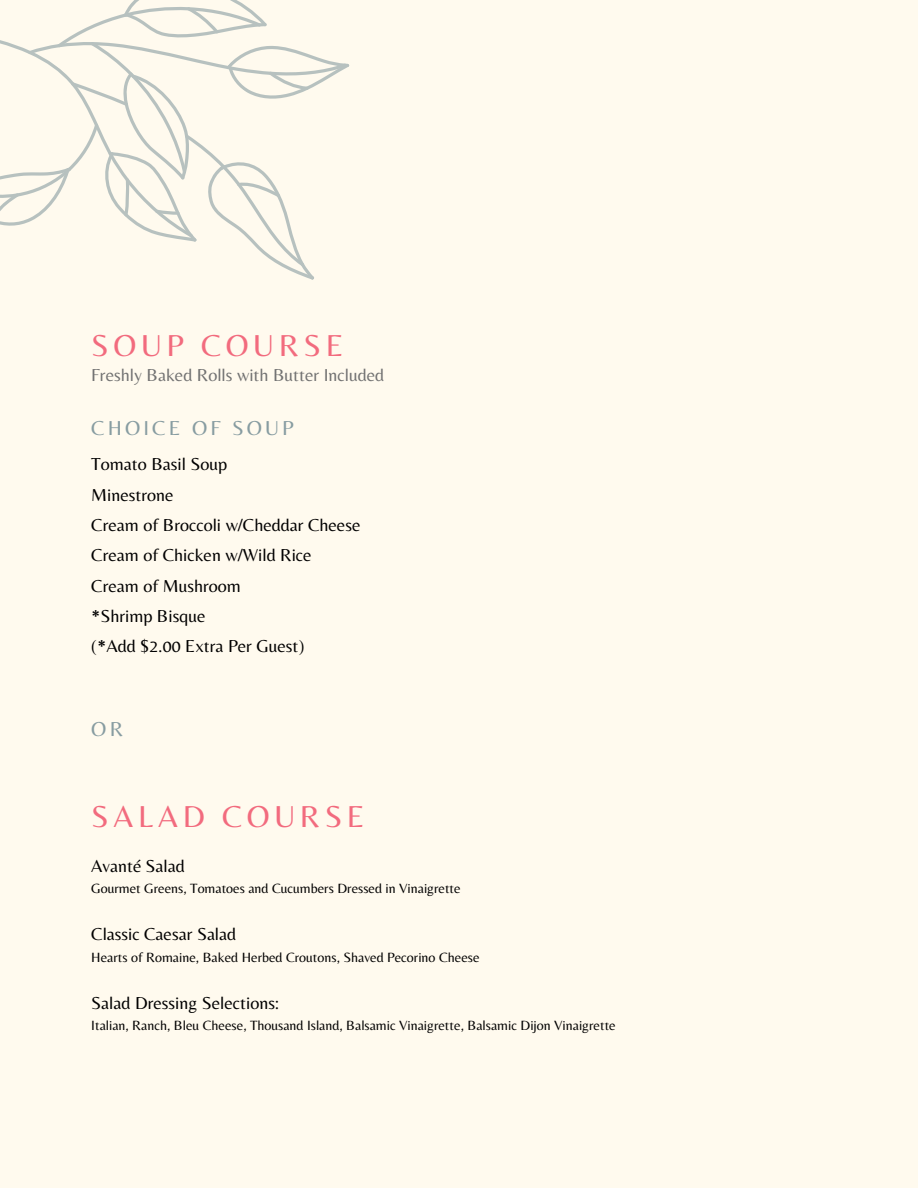
<style>
.page{position:relative;width:918px;height:1188px;background:#fffaee}
.page>*{position:absolute;margin:0;border:0;box-sizing:border-box;transform-origin:0 0}
.t1{font:31.5px "Belleza";letter-spacing:.15em;color:#f26b7e}
.t2{font:21px "Belleza";letter-spacing:.15em;color:#879ca1}
.t3{font:18px/30.3px "Belleza";color:#000}
.t4{font:18px "Belleza";color:#727272}
.t5{font:13.95px "Belleza";color:#000}
</style>
<div class="page">
<svg style="left:0;top:0;width:349px;height:280px"></svg>
<h1 class="t1" style="left:91px;top:327px;width:254px">SOUP COURSE</h1>
<p class="t4" style="left:91px;top:364px;width:294px">Freshly Baked Rolls with Butter Included</p>
<h2 class="t2" style="left:91px;top:416px;width:204px">CHOICE OF SOUP</h2>
<p class="t3" style="left:91px;top:449px;width:271px">Tomato Basil Soup<br>Minestrone<br>Cream of Broccoli w/Cheddar Cheese<br>Cream of Chicken w/Wild Rice<br>Cream of Mushroom<br>*Shrimp Bisque<br>(*Add $2.00 Extra Per Guest)</p>
<h2 class="t2" style="left:91px;top:717px;width:33px">OR</h2>
<h1 class="t1" style="left:91px;top:798px;width:275px">SALAD COURSE</h1>
<p class="t3" style="left:91px;top:850px;width:95px">Avanté Salad</p>
<p class="t5" style="left:91px;top:880px;width:371px">Gourmet Greens, Tomatoes and Cucumbers Dressed in Vinaigrette</p>
<p class="t3" style="left:91px;top:919px;width:146px">Classic Caesar Salad</p>
<p class="t5" style="left:91px;top:949px;width:390px">Hearts of Romaine, Baked Herbed Croutons, Shaved Pecorino Cheese</p>
<p class="t3" style="left:91px;top:988px;width:189px">Salad Dressing Selections:</p>
<p class="t5" style="left:91px;top:1018px;width:526px">Italian, Ranch, Bleu Cheese, Thousand Island, Balsamic Vinaigrette, Balsamic Dijon Vinaigrette</p>
</div>
